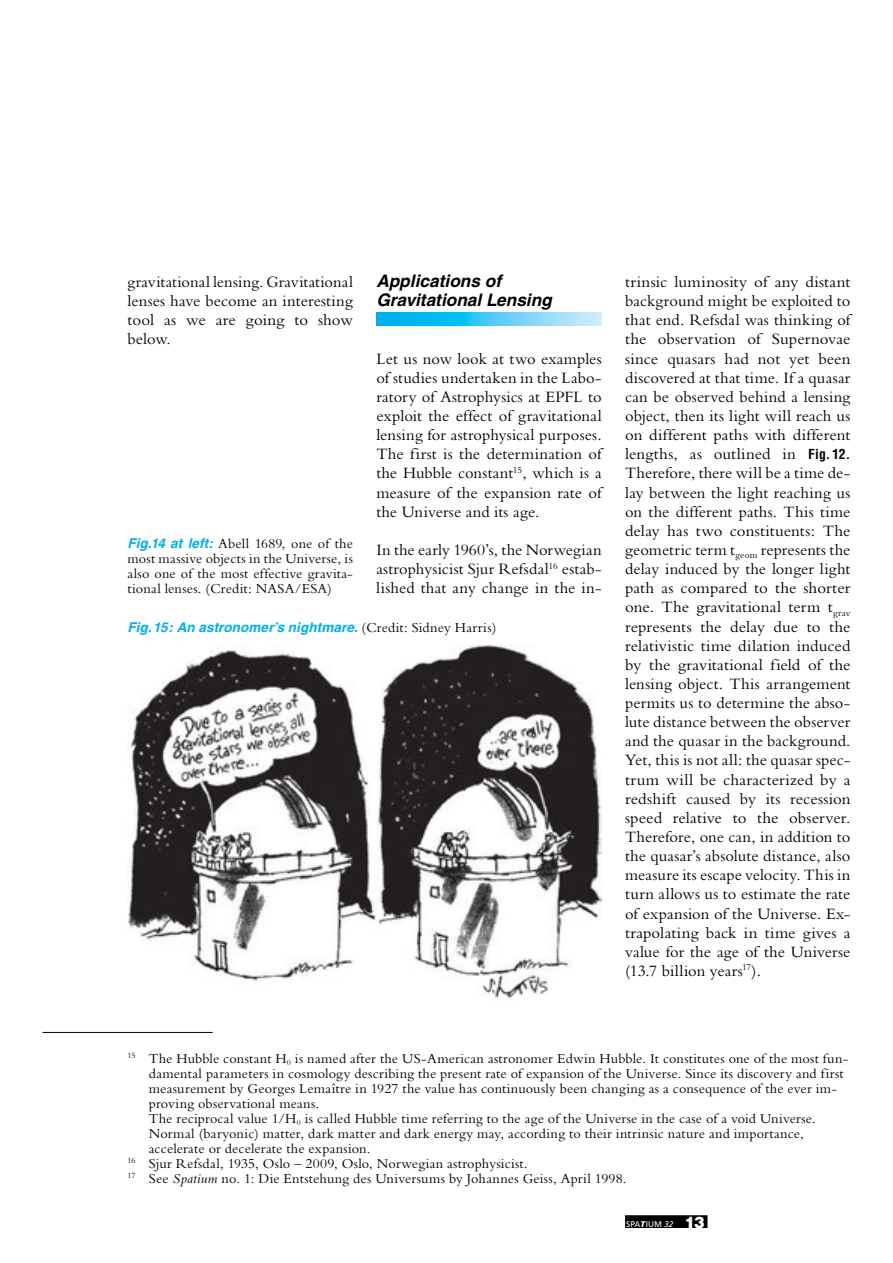
<style>
.page{position:relative;width:893px;height:1263px;background:#fff}
.page>*{position:absolute;margin:0;border:0;box-sizing:border-box;transform-origin:0 0}
.t1{font:italic 700 17.25px/19.2px "Helvetica";color:#000}
.t2{font:16.5px/19.2px "Bembo";letter-spacing:.005em;color:#000;text-align:justify}
.t3{font:14.25px/15px "Bembo";letter-spacing:.01em;color:#000;text-align:justify}
.t4{font:italic 700 13.5px "Helvetica";letter-spacing:.005em;color:#00aeef}
.t5{font:8.25px "Frutiger";letter-spacing:-.005em;color:#fff}
.s1{font-family:"Helvetica";font-weight:700;font-style:italic;font-size:13.5px;color:#00aeef}
.s2{font-family:"Bembo";font-weight:400;font-style:normal;font-size:14.25px;color:#000}
.s3{font-family:"Helv Cond Bol";font-size:13.5px}
.s4{font-style:italic}
.s5{font-weight:900;font-style:italic}
.s6{font-family:"Helvetica";font-weight:900;font-size:15.75px}
</style>
<div class="page">
<div style="left:625px;top:1215px;width:82px;height:13px;background:#000"></div>
<svg style="left:376px;top:313px;width:226px;height:12px;background:#4fcaf5"></svg>
<img style="left:128px;top:645px;width:474px;height:354px">
<hr style="left:43px;top:1032px;width:170px;height:1px;background:#000">
<p class="t2" style="left:128px;top:272px;width:227px">gravitational lensing. Gravitational lenses have become an interesting tool as we are going to show below.</p>
<p class="t1" style="left:376px;top:271px;width:177px">Applications of<br>Gravitational Lensing</p>
<p class="t2" style="left:376px;top:348px;width:227px">Let us now look at two examples of studies undertaken in the Labo&shy;ratory of Astrophysics at EPFL to exploit the effect of gravitational lensing for astrophysical purposes.<br>The first is the determination of the Hubble constant<sup>15</sup>, which is a measure of the expansion rate of the Universe and its age.</p>
<p class="t2" style="left:376px;top:540px;width:227px">In the early 1960’s, the Norwegian astrophysicist Sjur Refsdal<sup>16</sup> estab&shy;lished that any change in the in-</p>
<p class="t3" style="left:128px;top:536px;width:227px"><span class="s1">Fig.14 at left:</span> Abell 1689, one of the most massive objects in the Universe, is also one of the most effective gravita&shy;tional lenses. (Credit: NASA/ESA)</p>
<p class="t4" style="left:128px;top:619px;width:370px">Fig.15: An astronomer’s nightmare. <span class="s2">(Credit: Sidney Harris)</span></p>
<p class="t2" style="left:625px;top:272px;width:227px">trinsic luminosity of any distant background might be exploited to that end. Refsdal was thinking of the observation of Supernovae since quasars had not yet been discovered at that time. If a quasar can be observed behind a lensing object, then its light will reach us on different paths with different lengths, as outlined in <span class="s3">Fig. 12.<br></span>Therefore, there will be a time de&shy;lay between the light reaching us on the different paths. This time delay has two constituents: The geometric term t<sub>geom</sub> represents the delay induced by the longer light path as compared to the shorter one. The gravitational term t<sub>grav </sub>represents the delay due to the relativistic time dilation induced by the gravitational field of the lensing object. This arrangement permits us to determine the abso&shy;lute distance between the observer and the quasar in the background.<br>Yet, this is not all: the quasar spec&shy;trum will be characterized by a redshift caused by its recession speed relative to the observer.<br>Therefore, one can, in addition to the quasar’s absolute distance, also measure its escape velocity. This in turn allows us to estimate the rate of expansion of the Universe. Ex&shy;trapolating back in time gives a value for the age of the Universe (13.7 billion years<sup>17</sup>).</p>
<p class="t3" style="left:128px;top:1050px;width:722px"><sup>15</sup> The Hubble constant H<sub>0</sub> is named after the US-American astronomer Edwin Hubble. It constitutes one of the most fun-</p>
<p class="t3" style="left:149px;top:1065px;width:696px">damental parameters in cosmology describing the present rate of expansion of the Universe. Since its discovery and first</p>
<p class="t3" style="left:149px;top:1080px;width:690px">measurement by Georges Lemaître in 1927 the value has continuously been changing as a consequence of the ever im-</p>
<p class="t3" style="left:149px;top:1095px;width:172px">proving observational means.</p>
<p class="t3" style="left:149px;top:1110px;width:668px">The reciprocal value 1/H<sub>0</sub> is called Hubble time referring to the age of the Universe in the case of a void Universe.</p>
<p class="t3" style="left:149px;top:1125px;width:657px">Normal (baryonic) matter, dark matter and dark energy may, according to their intrinsic nature and importance,</p>
<p class="t3" style="left:149px;top:1140px;width:223px">accelerate or decelerate the expansion.</p>
<p class="t3" style="left:128px;top:1155px;width:402px"><sup>16</sup> Sjur Refsdal, 1935, Oslo – 2009, Oslo, Norwegian astrophysicist.</p>
<p class="t3" style="left:128px;top:1170px;width:501px"><sup>17</sup> See <span class="s4">Spatium</span> no. 1: Die Entstehung des Universums by Johannes Geiss, April 1998.</p>
<p class="t5" style="left:626px;top:1219px;width:80px">SPA<span class="s5">T</span>IUM <span class="s4">32</span> <span class="s6">13</span></p>
</div>
